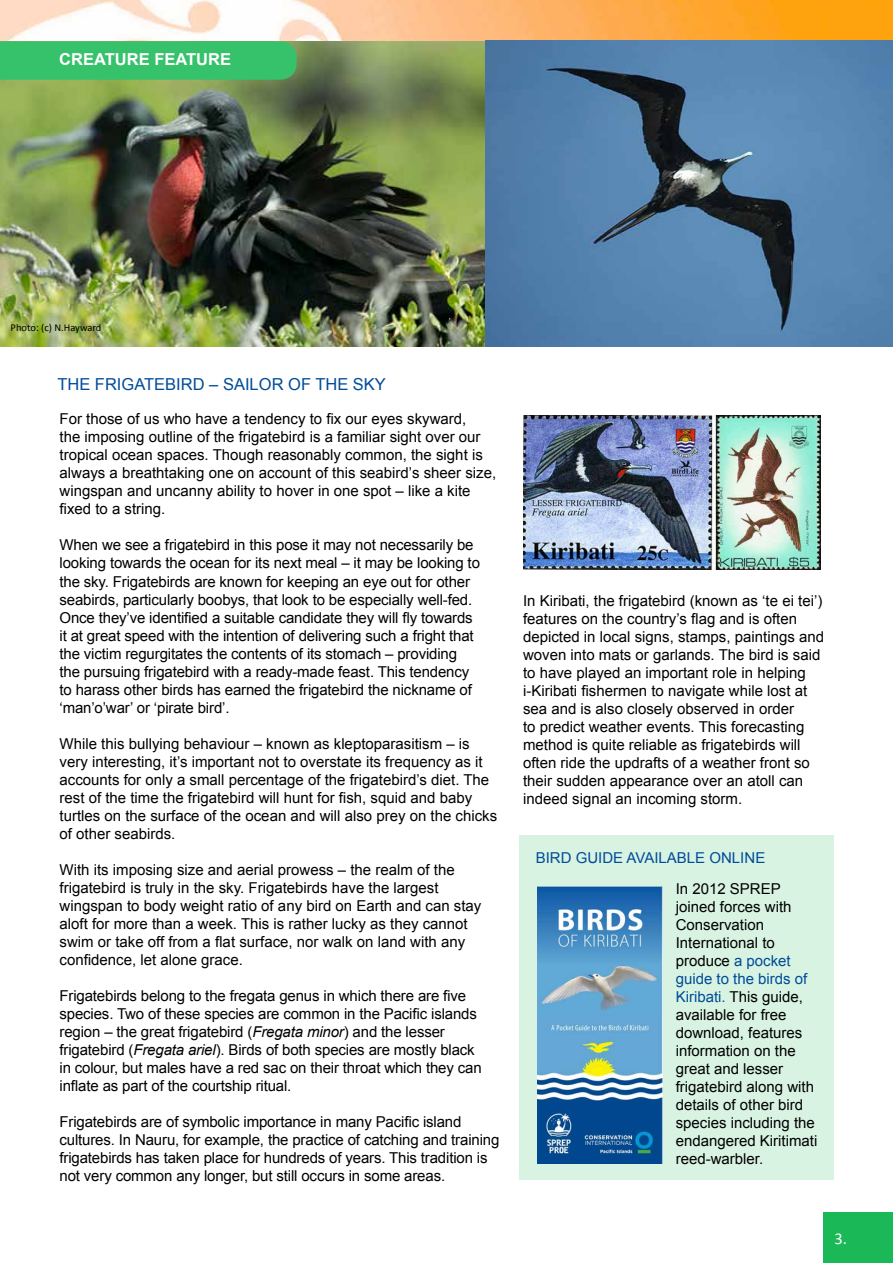
<style>
.page{position:relative;width:893px;height:1263px;background:#fff}
.page>*{position:absolute;margin:0;border:0;box-sizing:border-box;transform-origin:0 0}
.t1{font:700 18px "Calibri";color:#fff}
.t2{font:16.5px "Arial";color:#004c99}
.t3{font:700 16.5px "Arial";color:#fff}
.t4{font:16.5px "Calibri";color:#fff}
.t5{font:15px/18px "Arial";color:#000}
.t6{font:15px "Arial";color:#004c99}
.t7{font:10.5px "Calibri";color:#000}
.s1{font-style:italic}
.s2{color:#004c99}
</style>
<div class="page">
<div style="left:519px;top:835px;width:314px;height:345px;background:#d8f3e2"></div>
<div style="left:823px;top:1212px;width:70px;height:51px;background:#1bb857"></div>
<img style="left:523px;top:416px;width:297px;height:153px">
<img style="left:0;top:40px;width:490px;height:307px">
<div style="left:0;top:41px;width:297px;height:39px;background:#36c16b"></div>
<img style="left:0;top:0;width:893px;height:40px">
<img style="left:485px;top:41px;width:408px;height:306px">
<img style="left:538px;top:886px;width:125px;height:277px">
<p class="t1" style="left:60px;top:46px;width:103px">LATEST NEWS</p>
<p class="t3" style="left:59px;top:48px;width:173px">CREATURE FEATURE</p>
<p class="t7" style="left:11px;top:321px;width:92px">Photo: (c) N.Hayward</p>
<p class="t2" style="left:57px;top:374px;width:59px">The frigatebird</p>
<p class="t2" style="left:209px;top:374px;width:25px">– sailor</p>
<p class="t2" style="left:288px;top:374px;width:39px">of the</p>
<p class="t2" style="left:353px;top:374px;width:35px">sky</p>
<p class="t5" style="left:60px;top:410px;width:438px">For those of us who have a tendency to fix our eyes skyward,<br>the imposing outline of the frigatebird is a familiar sight over our tropical ocean spaces. Though reasonably common, the sight is always a breathtaking one on account of this seabird’s sheer size, wingspan and uncanny ability to hover in one spot – like a kite fixed to a string.</p>
<p class="t5" style="left:60px;top:536px;width:422px">When we see a frigatebird in this pose it may not necessarily be looking towards the ocean for its next meal – it may be looking to the sky. Frigatebirds are known for keeping an eye out for other seabirds, particularly boobys, that look to be especially well-fed.<br>Once they’ve identified a suitable candidate they will fly towards it at great speed with the intention of delivering such a fright that the victim regurgitates the contents of its stomach – providing the pursuing frigatebird with a ready-made feast. This tendency to harass other birds has earned the frigatebird the nickname of ‘man’o’war’ or ‘pirate bird’.</p>
<p class="t5" style="left:60px;top:734px;width:439px">While this bullying behaviour – known as kleptoparasitism – is very interesting, it’s important not to overstate its frequency as it accounts for only a small percentage of the frigatebird’s diet. The rest of the time the frigatebird will hunt for fish, squid and baby turtles on the surface of the ocean and will also prey on the chicks of other seabirds.</p>
<p class="t5" style="left:60px;top:860px;width:423px">With its imposing size and aerial prowess – the realm of the frigatebird is truly in the sky. Frigatebirds have the largest wingspan to body weight ratio of any bird on Earth and can stay aloft for more than a week. This is rather lucky as they cannot swim or take off from a flat surface, nor walk on land with any confidence, let alone grace.</p>
<p class="t5" style="left:60px;top:986px;width:424px">Frigatebirds belong to the fregata genus in which there are five species. Two of these species are common in the Pacific islands region – the great frigatebird (<span class="s1">Fregata minor</span>) and the lesser frigatebird (<span class="s1">Fregata ariel</span>). Birds of both species are mostly black in colour, but males have a red sac on their throat which they can inflate as part of the courtship ritual.</p>
<p class="t5" style="left:60px;top:1112px;width:441px">Frigatebirds are of symbolic importance in many Pacific island cultures. In Nauru, for example, the practice of catching and training frigatebirds has taken place for hundreds of years. This tradition is not very common any longer, but still occurs in some areas.</p>
<p class="t5" style="left:523px;top:592px;width:302px">In Kiribati, the frigatebird (known as ‘te ei tei’) features on the country’s flag and is often depicted in local signs, stamps, paintings and woven into mats or garlands. The bird is said to have played an important role in helping i-Kiribati fishermen to navigate while lost at sea and is also closely observed in order<br>to predict weather events. This forecasting method is quite reliable as frigatebirds will often ride the updrafts of a weather front so their sudden appearance over an atoll can indeed signal an incoming storm.</p>
<p class="t6" style="left:536px;top:848px;width:231px">BIRD GUIDE AVAILABLE ONLINE</p>
<p class="t5" style="left:676px;top:880px;width:143px">In 2012 SPREP joined forces with<br>Conservation<br>International to produce <span class="s2">a pocket guide to the birds of<br>Kiribati.</span> This guide, available for free download, features information on the great and lesser frigatebird along with details of other bird species including the endangered Kiritimati reed-warbler.</p>
<p class="t4" style="left:834px;top:1228px;width:14px">3.</p>
</div>
